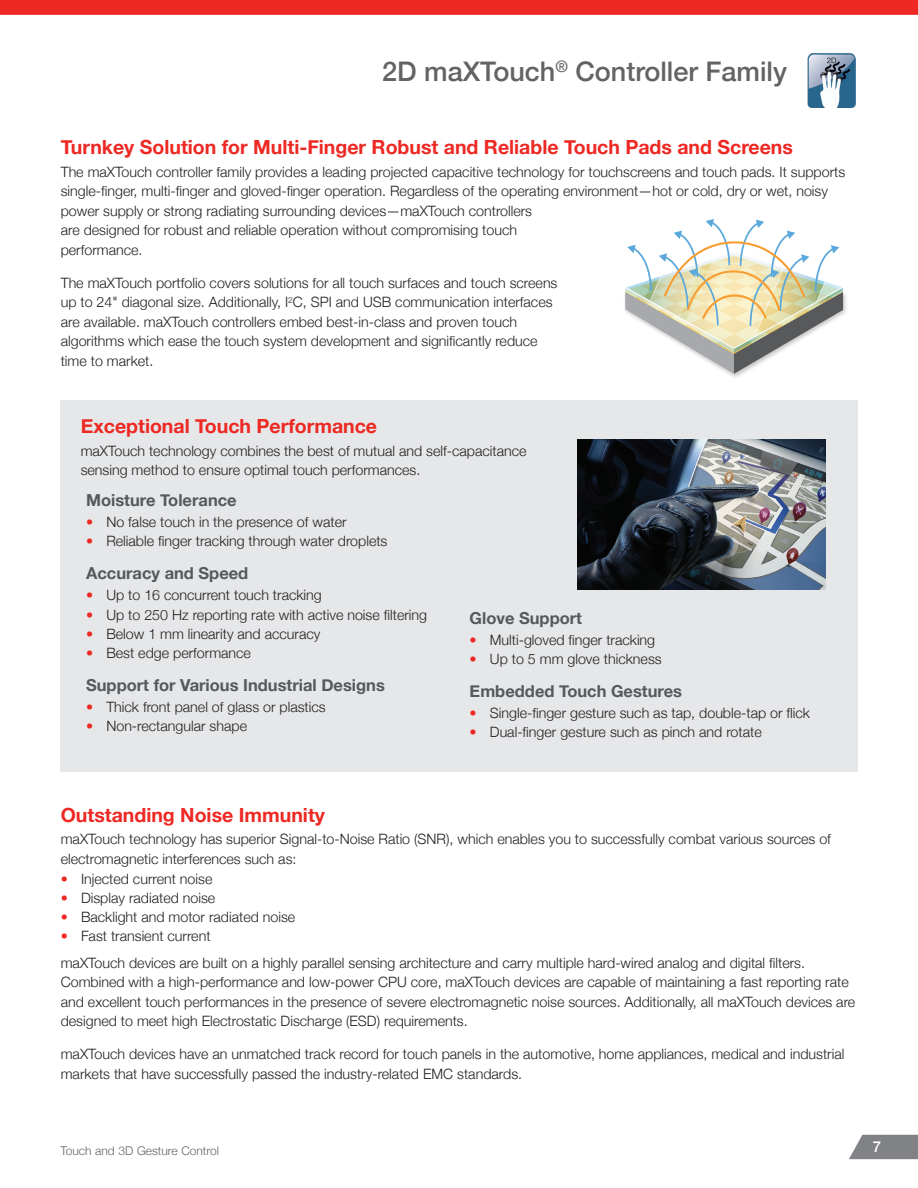
<style>
.page{position:relative;width:918px;height:1188px;background:#fff}
.page>*{position:absolute;margin:0;border:0;box-sizing:border-box;transform-origin:0 0}
.t1{font:500 27px "Helvetica Neue";color:#636366}
.t2{font:700 19.5px "Helvetica Neue";color:#ee2823}
.t3{font:700 16.5px "Helvetica Neue";color:#57585a}
.t4{font:500 15px "Helvetica Neue";color:#fff}
.t5{font:300 14.25px/19.5px "Helvetica Neue";color:#231f20}
.t6{font:300 12px "Helvetica Neue";color:#636366}
.s1{color:#ee2823}
</style>
<div class="page">
<div style="left:0;top:0;width:918px;height:15px;background:#ee2823"></div>
<svg style="left:849px;top:1135px;width:69px;height:24px;background:#8c8e90"></svg>
<img style="left:807px;top:53px;width:49px;height:55px">
<svg style="left:625px;top:219px;width:219px;height:155px"></svg>
<div style="left:60px;top:400px;width:798px;height:372px;background:#e6e7e9"></div>
<img style="left:577px;top:440px;width:248px;height:150px">
<h1 class="t1" style="left:382px;top:50px;width:406px">2D maXTouch<sup>®</sup> Controller Family</h1>
<h2 class="t2" style="left:61px;top:132px;width:734px">Turnkey Solution for Multi-Finger Robust and Reliable Touch Pads and Screens</h2>
<p class="t5" style="left:61px;top:161px;width:786px">The maXTouch controller family provides a leading projected capacitive technology for touchscreens and touch pads. It supports single-finger, multi-finger and gloved-finger operation. Regardless of the operating environment—hot or cold, dry or wet, noisy power supply or strong radiating surrounding devices—maXTouch controllers<br>are designed for robust and reliable operation without compromising touch<br>performance.</p>
<p class="t5" style="left:61px;top:272px;width:498px">The maXTouch portfolio covers solutions for all touch surfaces and touch screens up to 24" diagonal size. Additionally, I<sup>2</sup>C, SPI and USB communication interfaces are available. maXTouch controllers embed best-in-class and proven touch algorithms which ease the touch system development and significantly reduce time to market.</p>
<h2 class="t2" style="left:81px;top:411px;width:298px">Exceptional Touch Performance</h2>
<p class="t5" style="left:81px;top:440px;width:447px">maXTouch technology combines the best of mutual and self-capacitance sensing method to ensure optimal touch performances.</p>
<p class="t3" style="left:86px;top:487px;width:152px">Moisture Tolerance</p>
<p class="t5" style="left:86px;top:511px;width:262px"><span class="s1">•</span> No false touch in the presence of water</p>
<p class="t5" style="left:86px;top:530px;width:303px"><span class="s1">•</span> Reliable finger tracking through water droplets</p>
<p class="t3" style="left:86px;top:560px;width:164px">Accuracy and Speed</p>
<p class="t5" style="left:86px;top:585px;width:237px"><span class="s1">•</span> Up to 16 concurrent touch tracking</p>
<p class="t5" style="left:86px;top:604px;width:342px"><span class="s1">•</span> Up to 250 Hz reporting rate with active noise filtering</p>
<p class="t5" style="left:86px;top:623px;width:236px"><span class="s1">•</span> Below 1 mm linearity and accuracy</p>
<p class="t5" style="left:86px;top:642px;width:166px"><span class="s1">•</span> Best edge performance</p>
<p class="t3" style="left:86px;top:672px;width:300px">Support for Various Industrial Designs</p>
<p class="t5" style="left:86px;top:696px;width:241px"><span class="s1">•</span> Thick front panel of glass or plastics</p>
<p class="t5" style="left:86px;top:715px;width:162px"><span class="s1">•</span> Non-rectangular shape</p>
<p class="t3" style="left:470px;top:605px;width:114px">Glove Support</p>
<p class="t5" style="left:470px;top:629px;width:187px"><span class="s1">•</span> Multi-gloved finger tracking</p>
<p class="t5" style="left:470px;top:648px;width:194px"><span class="s1">•</span> Up to 5 mm glove thickness</p>
<p class="t3" style="left:470px;top:678px;width:214px">Embedded Touch Gestures</p>
<p class="t5" style="left:470px;top:703px;width:342px"><span class="s1">•</span> Single-finger gesture such as tap, double-tap or flick</p>
<p class="t5" style="left:470px;top:722px;width:294px"><span class="s1">•</span> Dual-finger gesture such as pinch and rotate</p>
<h2 class="t2" style="left:61px;top:799px;width:266px">Outstanding Noise Immunity</h2>
<p class="t5" style="left:61px;top:829px;width:772px">maXTouch technology has superior Signal-to-Noise Ratio (SNR), which enables you to successfully combat various sources of electromagnetic interferences such as:</p>
<p class="t5" style="left:61px;top:868px;width:153px"><span class="s1">•</span> Injected current noise</p>
<p class="t5" style="left:61px;top:887px;width:156px"><span class="s1">•</span> Display radiated noise</p>
<p class="t5" style="left:61px;top:906px;width:236px"><span class="s1">•</span> Backlight and motor radiated noise</p>
<p class="t5" style="left:61px;top:922px;width:746px;line-height:26.2px"><span class="s1">•</span> Fast transient current<br>maXTouch devices are built on a highly parallel sensing architecture and carry multiple hard-wired analog and digital filters.</p>
<p class="t5" style="left:61px;top:971px;width:796px">Combined with a high-performance and low-power CPU core, maXTouch devices are capable of maintaining a fast reporting rate and excellent touch performances in the presence of severe electromagnetic noise sources. Additionally, all maXTouch devices are designed to meet high Electrostatic Discharge (ESD) requirements.</p>
<p class="t5" style="left:61px;top:1043px;width:785px">maXTouch devices have an unmatched track record for touch panels in the automotive, home appliances, medical and industrial markets that have successfully passed the industry-related EMC standards.</p>
<p class="t6" style="left:60px;top:1141px;width:160px">Touch and 3D Gesture Control</p>
<p class="t4" style="left:873px;top:1135px;width:10px">7</p>
</div>
